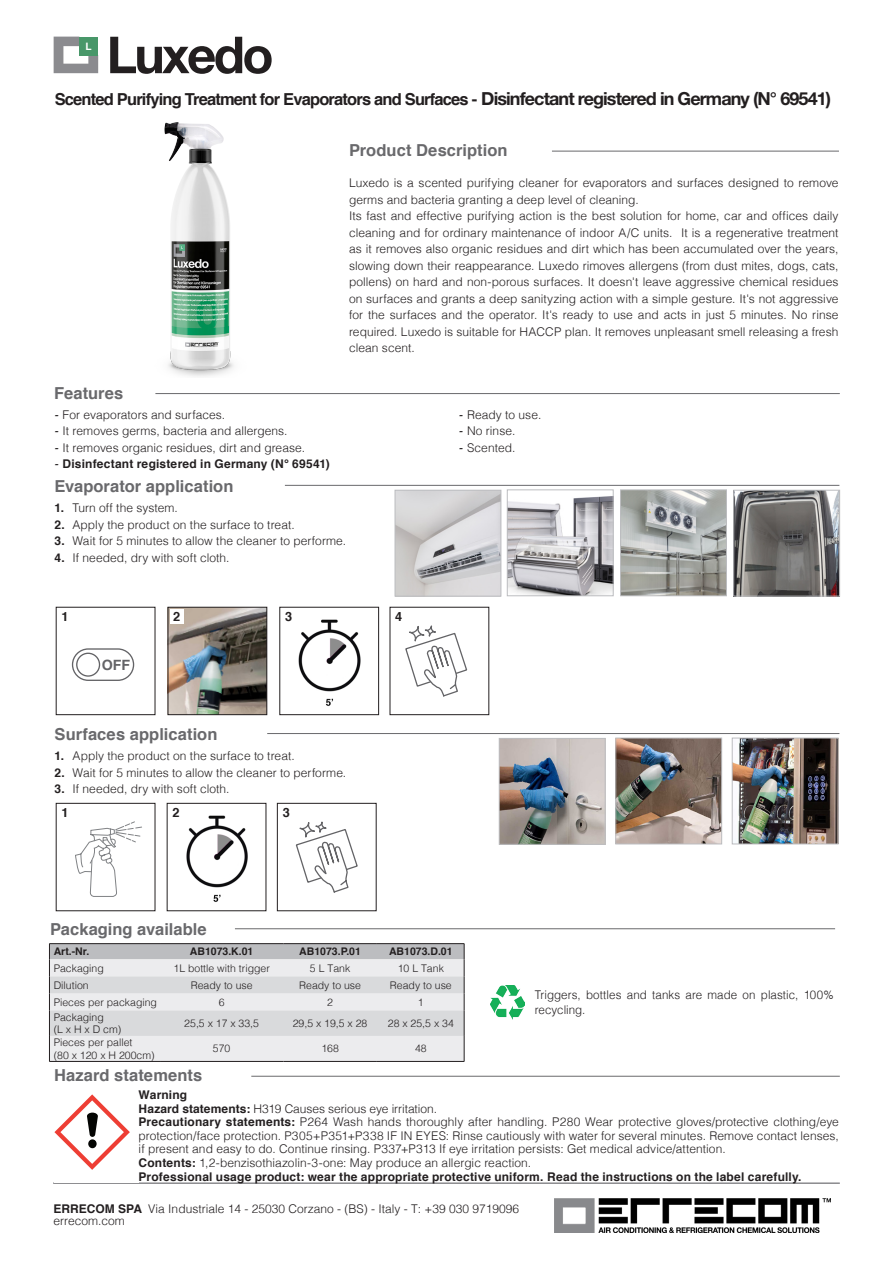
<style>
.page{position:relative;width:893px;height:1263px;background:#fff}
.page>*{position:absolute;margin:0;border:0;box-sizing:border-box;transform-origin:0 0}
.NOME_PRODOTTO{font:700 51px "Helvetica Neue";letter-spacing:-.05em;color:#231f20}
.t1{font:700 16.5px "Helvetica";letter-spacing:.005em;color:#69696c}
.t2{font:700 16.5px "Helvetica";letter-spacing:-.05em;color:#231f20}
.t3{font:700 14.25px "Helvetica";color:#636366}
.t4{font:700 12.75px "Helvetica";color:#231f20}
.t5{font:300 12px/16.5px "Helvetica";letter-spacing:.005em;color:#231f20}
.t6{font:700 12px "Helvetica";letter-spacing:.015em;color:#231f20}
.t7{font:300 12px/15px "Helvetica";letter-spacing:.005em;color:#231f20;scale:.96 1}
.t8{font:300 10.5px "Helvetica";color:#231f20}
.t9{font:700 10.5px "Helvetica";color:#231f20}
.INIZIALI_SIMBOLO_NER{font:700 10.2px "Helvetica";color:#fff}
.s1{font-family:"Helvetica Neue LT Std";font-size:18px}
.s2{font-weight:400;font-style:italic}
.s3{font-weight:700}
</style>
<div class="page">
<img style="left:555px;top:1198px;width:276px;height:34px">
<hr style="left:53px;top:1182px;width:787px;height:2px;background:#8a8a8e">
<hr style="left:552px;top:151px;width:287px;height:1px;background:#69696c">
<hr style="left:155px;top:393px;width:685px;height:1px;background:#69696c">
<hr style="left:285px;top:485px;width:554px;height:1px;background:#69696c">
<img style="left:298px;top:619px;width:63px;height:87px">
<div style="left:279px;top:607px;width:100px;height:108px;border:1px solid #231f20"></div>
<svg style="left:54px;top:37px;width:44px;height:36px"></svg>
<div style="left:79px;top:37px;width:19px;height:18px;background:#489769"></div>
<div style="left:56px;top:607px;width:99px;height:108px;border:1px solid #231f20"></div>
<img style="left:170px;top:609px;width:95px;height:104px">
<div style="left:168px;top:607px;width:99px;height:108px;border:1px solid #231f20"></div>
<div style="left:170px;top:609px;width:14px;height:14px;background:#fff"></div>
<div style="left:390px;top:607px;width:99px;height:108px;border:1px solid #231f20"></div>
<svg style="left:71px;top:648px;width:64px;height:33px"></svg>
<svg style="left:405px;top:626px;width:63px;height:71px"></svg>
<div style="left:54px;top:1087px;width:85px;height:96px;background:#fff"></div>
<hr style="left:251px;top:1076px;width:589px;height:1px;background:#69696c">
<svg style="left:54px;top:1094px;width:76px;height:76px"></svg>
<hr style="left:49px;top:943px;width:111px;height:1px;background:#231f20">
<hr style="left:160px;top:943px;width:123px;height:1px;background:#231f20">
<hr style="left:283px;top:943px;width:94px;height:1px;background:#231f20">
<hr style="left:377px;top:943px;width:87px;height:1px;background:#231f20">
<svg style="left:49px;top:944px;width:416px;height:117px;background:#dcdddf"></svg>
<hr style="left:49px;top:1061px;width:111px;height:1px;background:#231f20">
<hr style="left:160px;top:1061px;width:123px;height:1px;background:#231f20">
<hr style="left:283px;top:1061px;width:94px;height:1px;background:#231f20">
<hr style="left:377px;top:1061px;width:87px;height:1px;background:#231f20">
<hr style="left:235px;top:928px;width:600px;height:1px;background:#69696c">
<img style="left:490px;top:985px;width:35px;height:34px">
<img style="left:397px;top:492px;width:102px;height:102px">
<div style="left:395px;top:490px;width:106px;height:106px;border:1px solid #bcbdc0"></div>
<img style="left:509px;top:496px;width:102px;height:98px">
<div style="left:507px;top:490px;width:106px;height:106px;border:1px solid #bcbdc0"></div>
<img style="left:622px;top:492px;width:103px;height:102px">
<div style="left:620px;top:490px;width:107px;height:106px;border:1px solid #bcbdc0"></div>
<img style="left:735px;top:492px;width:103px;height:102px">
<div style="left:733px;top:490px;width:107px;height:106px;border:1px solid #bcbdc0"></div>
<hr style="left:267px;top:733px;width:572px;height:1px;background:#69696c">
<img style="left:186px;top:815px;width:62px;height:87px">
<div style="left:277px;top:803px;width:100px;height:108px;border:1px solid #231f20"></div>
<svg style="left:295px;top:822px;width:63px;height:71px"></svg>
<img style="left:501px;top:740px;width:102px;height:102px">
<div style="left:499px;top:738px;width:106px;height:106px;border:1px solid #bcbdc0"></div>
<img style="left:618px;top:740px;width:102px;height:102px">
<div style="left:616px;top:738px;width:106px;height:106px;border:1px solid #bcbdc0"></div>
<img style="left:734px;top:740px;width:102px;height:102px">
<div style="left:732px;top:738px;width:106px;height:106px;border:1px solid #bcbdc0"></div>
<svg style="left:75px;top:821px;width:67px;height:76px"></svg>
<img style="left:164px;top:122px;width:70px;height:255px">
<p class="INIZIALI_SIMBOLO_NER" style="left:86px;top:38px;width:8px">L</p>
<p class="NOME_PRODOTTO" style="left:107px;top:15px;width:168px">Luxedo</p>
<p class="t2" style="left:55px;top:86px;width:778px">Scented Purifying Treatment for Evaporators and Surfaces - <span class="s1">Disinfectant registered in Germany (N° 69541)</span></p>
<p class="t1" style="left:54px;top:380px;width:71px">Features</p>
<p class="t5" style="left:54px;top:405px;width:173px"><span class="s2">-</span>- For evaporators and surfaces.</p>
<p class="t5" style="left:54px;top:422px;width:235px"><span class="s2">-</span>- It removes germs, bacteria and allergens.</p>
<p class="t5" style="left:54px;top:438px;width:253px"><span class="s2">-</span>- It removes organic residues, dirt and grease.</p>
<p class="t6" style="left:54px;top:454px;width:277px"><span class="s2">-</span>- Disinfectant registered in Germany (N° 69541)</p>
<p class="t1" style="left:54px;top:472px;width:180px">Evaporator application</p>
<p class="t1" style="left:349px;top:137px;width:160px">Product Description</p>
<p class="t5" style="left:349px;top:174px;width:491px">Luxedo is a scented purifying cleaner for evaporators and surfaces designed to remove germs and bacteria granting a deep level of cleaning.</p>
<p class="t5" style="left:349px;top:207px;width:491px;text-align:justify">Its fast and effective purifying action is the best solution for home, car and offices daily cleaning and for ordinary maintenance of indoor A/C units. It is a regenerative treatment as it removes also organic residues and dirt which has been accumulated over the years, slowing down their reappearance. Luxedo rimoves allergens (from dust mites, dogs, cats, pollens) on hard and non-porous surfaces. It doesn't leave aggressive chemical residues on surfaces and grants a deep sanityzing action with a simple gesture. It's not aggressive for the surfaces and the operator. It's ready to use and acts in just 5 minutes. No rinse required. Luxedo is suitable for HACCP plan. It removes unpleasant smell releasing a fresh clean scent.</p>
<p class="t5" style="left:458px;top:405px;width:84px"><span class="s2">-</span>- Ready to use. <span class="s2">-</span>- No rinse.<br><span class="s2">-</span>- Scented.</p>
<p class="t5" style="left:54px;top:499px;width:125px"><span class="s3">1.</span> Turn off the system.</p>
<p class="t5" style="left:54px;top:515px;width:242px"><span class="s3">2.</span> Apply the product on the surface to treat.</p>
<p class="t5" style="left:54px;top:532px;width:293px"><span class="s3">3.</span> Wait for 5 minutes to allow the cleaner to performe.</p>
<p class="t5" style="left:54px;top:548px;width:177px"><span class="s3">4.</span> If needed, dry with soft cloth.</p>
<p class="t4" style="left:61px;top:606px;width:9px">1</p>
<p class="t4" style="left:173px;top:606px;width:9px">2</p>
<p class="t4" style="left:395px;top:606px;width:9px">4</p>
<p class="t3" style="left:102px;top:653px;width:30px">OFF</p>
<p class="t4" style="left:285px;top:606px;width:9px">3</p>
<p class="t1" style="left:55px;top:721px;width:164px">Surfaces application</p>
<p class="t5" style="left:54px;top:747px;width:242px"><span class="s3">1.</span> Apply the product on the surface to treat.</p>
<p class="t5" style="left:54px;top:763px;width:293px"><span class="s3">2.</span> Wait for 5 minutes to allow the cleaner to performe.</p>
<p class="t5" style="left:54px;top:780px;width:177px"><span class="s3">3.</span> If needed, dry with soft cloth.</p>
<p class="t4" style="left:61px;top:802px;width:9px">1</p>
<p class="t4" style="left:172px;top:802px;width:9px">2</p>
<p class="t4" style="left:283px;top:802px;width:9px">3</p>
<p class="t1" style="left:50px;top:916px;width:158px">Packaging available</p>
<p class="t9" style="left:54px;top:943px;width:37px">Art.-Nr.</p>
<p class="t9" style="left:190px;top:943px;width:65px">AB1073.K.01</p>
<p class="t9" style="left:299px;top:943px;width:63px">AB1073.P.01</p>
<p class="t9" style="left:389px;top:943px;width:65px">AB1073.D.01</p>
<p class="t8" style="left:54px;top:959px;width:52px">Packaging</p>
<p class="t8" style="left:174px;top:959px;width:98px">1L bottle with trigger</p>
<p class="t8" style="left:310px;top:959px;width:42px">5 L Tank</p>
<p class="t8" style="left:398px;top:959px;width:48px">10 L Tank</p>
<p class="t8" style="left:54px;top:976px;width:37px">Dilution</p>
<p class="t8" style="left:191px;top:976px;width:63px">Ready to use</p>
<p class="t8" style="left:299px;top:976px;width:63px">Ready to use</p>
<p class="t8" style="left:390px;top:976px;width:63px">Ready to use</p>
<p class="t8" style="left:54px;top:993px;width:105px">Pieces per packaging</p>
<p class="t8" style="left:219px;top:993px;width:7px">6</p>
<p class="t8" style="left:327px;top:993px;width:7px">2</p>
<p class="t8" style="left:418px;top:993px;width:7px">1</p>
<p class="t8" style="left:54px;top:1008px;width:52px">Packaging</p>
<p class="t8" style="left:54px;top:1020px;width:69px">(L x H x D cm)</p>
<p class="t8" style="left:184px;top:1014px;width:76px">25,5 x 17 x 33,5</p>
<p class="t8" style="left:293px;top:1014px;width:76px">29,5 x 19,5 x 28</p>
<p class="t8" style="left:388px;top:1014px;width:67px">28 x 25,5 x 34</p>
<p class="t8" style="left:54px;top:1033px;width:80px">Pieces per pallet</p>
<p class="t8" style="left:54px;top:1046px;width:102px">(80 x 120 x H 200cm)</p>
<p class="t8" style="left:213px;top:1040px;width:19px">570</p>
<p class="t8" style="left:321px;top:1040px;width:19px">168</p>
<p class="t8" style="left:415px;top:1040px;width:13px">48</p>
<p class="t7" style="left:535px;top:987px;width:313px">Triggers, bottles and tanks are made on plastic, 100% recycling.</p>
<p class="t1" style="left:54px;top:1062px;width:150px">Hazard statements</p>
<p class="t6" style="left:139px;top:1085px;width:50px">Warning</p>
<p class="t5" style="left:139px;top:1099px;width:300px"><span class="s3">Hazard statements:</span> H319 Causes serious eye irritation.</p>
<p class="t5" style="left:139px;top:1114px;width:702px;line-height:13.5px;text-align:justify"><span class="s3">Precautionary statements:</span> P264 Wash hands thoroughly after handling. P280 Wear protective gloves/protective clothing/eye protection/face protection. P305+P351+P338 IF IN EYES: Rinse cautiously with water for several minutes. Remove contact lenses, if present and easy to do. Continue rinsing. P337+P313 If eye irritation persists: Get medical advice/attention.</p>
<p class="t5" style="left:139px;top:1153px;width:394px"><span class="s3">Contents:</span> 1,2-benzisothiazolin-3-one: May produce an allergic reaction.</p>
<p class="t6" style="left:139px;top:1167px;width:664px">Professional usage product: wear the appropriate protective uniform. Read the instructions on the label carefully.</p>
<p class="t5" style="left:54px;top:1201px;width:467px;line-height:12px"><span class="s3">ERRECOM SPA</span> Via Industriale 14 - 25030 Corzano - (BS) - Italy - T: +39 030 9719096 errecom.com</p>
</div>
